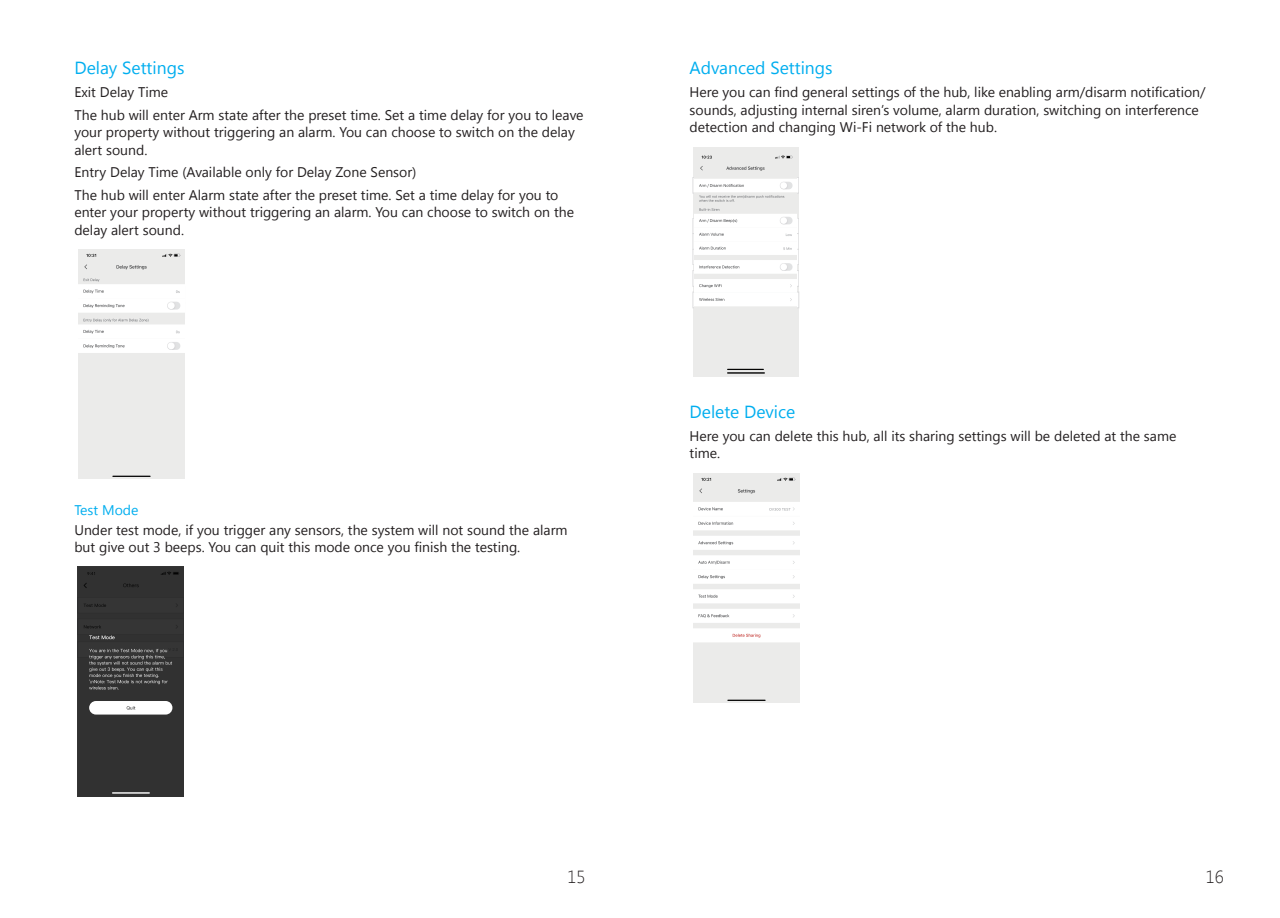
<style>
.page{position:relative;width:1280px;height:918px;background:#fff}
.page>*{position:absolute;margin:0;border:0;box-sizing:border-box;transform-origin:0 0}
._8号黑{font:17.5px "Segoe UI";color:#00aeef}
.t1{font:300 17.5px "Segoe UI";color:#231f20}
._8号黑-2{font:14px/17.5px "Segoe UI";color:#231f20}
.t2{font:14px "Segoe UI";color:#00aeef}
</style>
<div class="page">
<div style="left:78px;top:302px;width:107px;height:16px;border:1px solid #ddddde"></div>
<img style="left:79px;top:249px;width:106px;height:229px">
<div style="left:78px;top:567px;width:106px;height:229px;background:#313131"></div>
<svg style="left:89px;top:635px;width:26px;height:4px"></svg>
<svg style="left:89px;top:648px;width:83px;height:41px"></svg>
<div style="left:89px;top:701px;width:83px;height:13px;background:#fff;border-radius:7px"></div>
<svg style="left:127px;top:706px;width:8px;height:4px"></svg>
<hr style="left:112px;top:792px;width:38px;height:1px;background:#fff">
<div style="left:693px;top:147px;width:106px;height:229px;background:#ebebea"></div>
<div style="left:693px;top:177px;width:106px;height:16px;border:1px solid #ddddde"></div>
<div style="left:693px;top:218px;width:106px;height:16px;border:1px solid #ddddde"></div>
<div style="left:693px;top:233px;width:106px;height:16px;border:1px solid #ddddde"></div>
<div style="left:693px;top:249px;width:106px;height:16px;border:1px solid #ddddde"></div>
<div style="left:693px;top:270px;width:106px;height:16px;border:1px solid #ddddde"></div>
<div style="left:693px;top:292px;width:106px;height:16px;border:1px solid #ddddde"></div>
<hr style="left:727px;top:372px;width:38px;height:2px;background:#030303">
<img style="left:695px;top:155px;width:102px;height:215px">
<img style="left:694px;top:473px;width:106px;height:229px">
<p class="_8号黑" style="left:74px;top:56px;width:112px">Delay Settings</p>
<p class="_8号黑-2" style="left:74px;top:83px;width:95px">Exit Delay Time</p>
<p class="_8号黑-2" style="left:74px;top:106px;width:511px">The hub will enter Arm state after the preset time. Set a time delay for you to leave your property without triggering an alarm. You can choose to switch on the delay alert sound.</p>
<p class="_8号黑-2" style="left:74px;top:163px;width:344px">Entry Delay Time (Available only for Delay Zone Sensor)</p>
<p class="_8号黑-2" style="left:74px;top:185px;width:501px">The hub will enter Alarm state after the preset time. Set a time delay for you to enter your property without triggering an alarm. You can choose to switch on the delay alert sound.</p>
<p class="t2" style="left:74px;top:500px;width:66px">Test Mode</p>
<p class="_8号黑-2" style="left:74px;top:520px;width:495px">Under test mode, if you trigger any sensors, the system will not sound the alarm but give out 3 beeps. You can quit this mode once you finish the testing.</p>
<p class="_8号黑" style="left:690px;top:56px;width:144px">Advanced Settings</p>
<p class="_8号黑-2" style="left:690px;top:83px;width:517px">Here you can find general settings of the hub, like enabling arm/disarm notification/ sounds, adjusting internal siren’s volume, alarm duration, switching on interference detection and changing Wi-Fi network of the hub.</p>
<p class="_8号黑" style="left:690px;top:400px;width:107px">Delete Device</p>
<p class="_8号黑-2" style="left:690px;top:427px;width:488px">Here you can delete this hub, all its sharing settings will be deleted at the same time.</p>
<p class="t1" style="left:567px;top:865px;width:20px">15</p>
<p class="t1" style="left:1206px;top:865px;width:20px">16</p>
</div>
